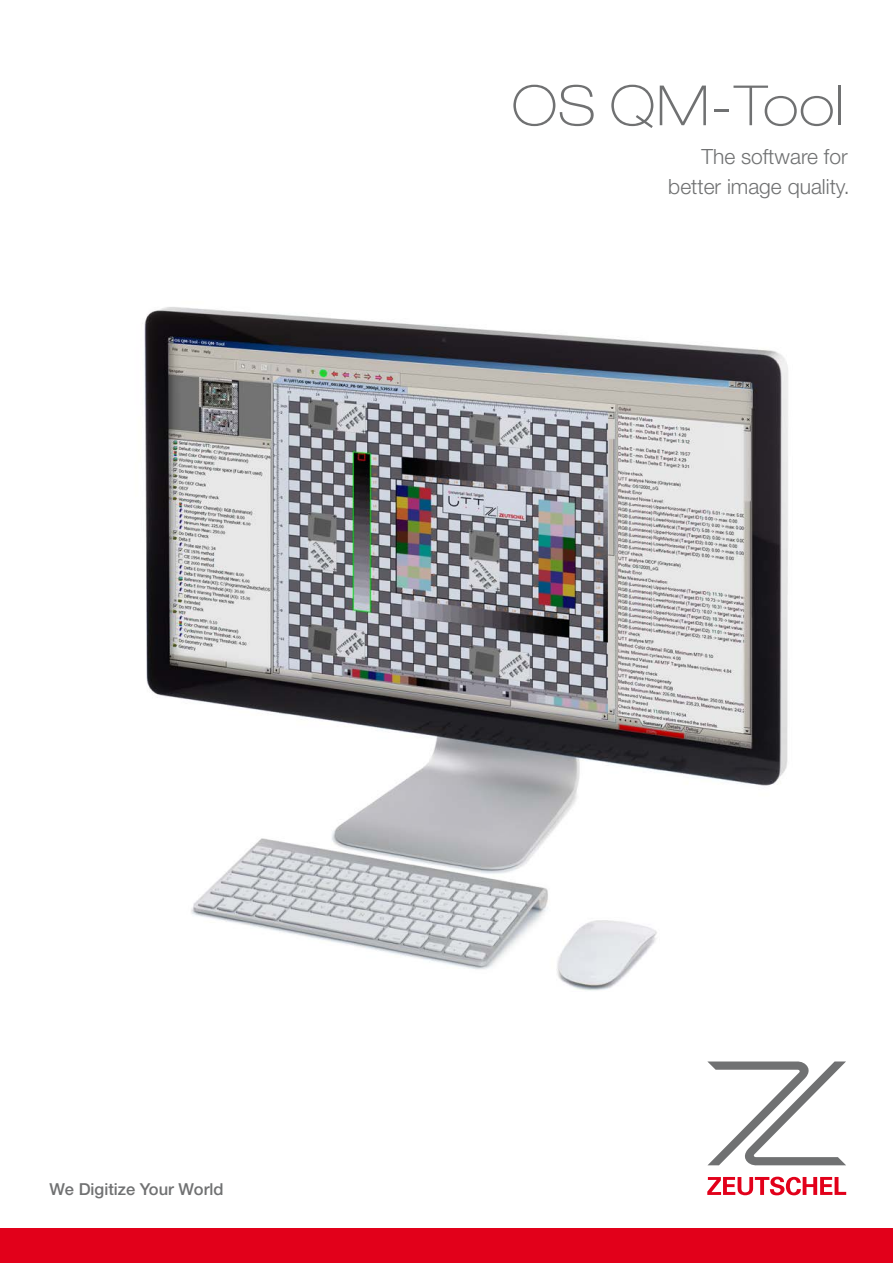
<style>
.page{position:relative;width:893px;height:1263px;background:#fff}
.page>*{position:absolute;margin:0;border:0;box-sizing:border-box;transform-origin:0 0}
.t1{font:100 expanded 55.5px "Helvetica Neue";letter-spacing:.02em;color:#707172}
.t2{font:300 21px "Helvetica Neue";color:#707172}
.t3{font:500 16.5px "Helvetica Neue";color:#707172}
</style>
<div class="page">
<svg style="left:707px;top:1061px;width:139px;height:105px"></svg>
<svg style="left:707px;top:1177px;width:139px;height:18px"></svg>
<div style="left:0;top:1229px;width:893px;height:34px;background:#e2001a"></div>
<img style="left:144px;top:307px;width:644px;height:684px">
<p class="t1" style="left:512px;top:72px;width:334px">OS QM-Tool</p>
<p class="t2" style="left:701px;top:144px;width:148px">The software for</p>
<p class="t2" style="left:668px;top:174px;width:183px">better image quality.</p>
<p class="t3" style="left:50px;top:1179px;width:175px">We Digitize Your World</p>
</div>
